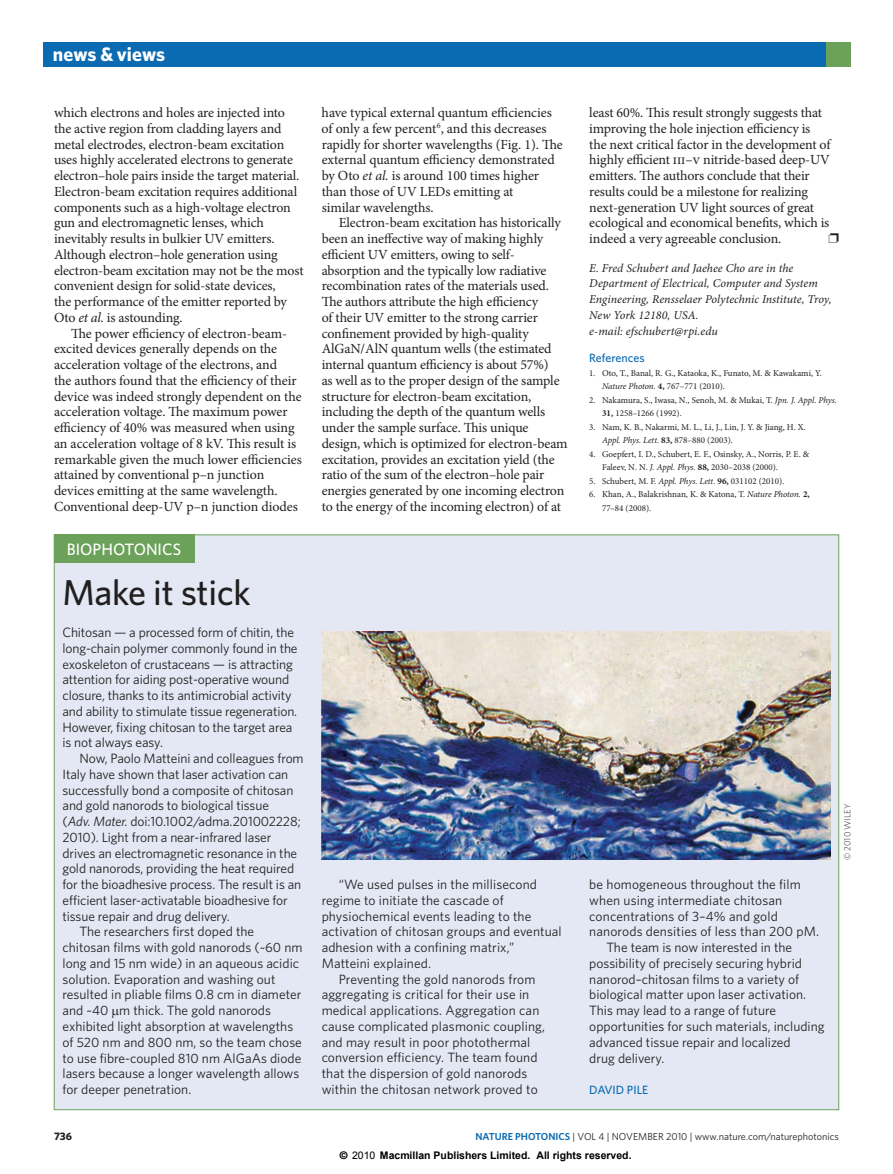
<style>
.page{position:relative;width:893px;height:1174px;background:#fff}
.page>*{position:absolute;margin:0;border:0;box-sizing:border-box;transform-origin:0 0}
.t1{font:500 36px "Whitney";color:#231f20}
.t2{font:700 19.5px "Whitney";color:#fff}
.t3{font:500 16.5px "Whitney";color:#fff}
.t4{font:13.95px/15.8px "Minion Pro";letter-spacing:-.01em;color:#231f20}
.t5{font:13.5px/15.8px "Whitney";color:#231f20}
.t6{font:italic 12px/15.8px "Minion Pro";letter-spacing:.005em;color:#231f20}
.t7{font:500 12px "Whitney";letter-spacing:-.005em;color:#0a6ab2}
.t8{font:700 10.8px "Whitney";color:#231f20}
.t9{font:700 10.5px "Arial";color:#000}
.t10{font:10.2px "Whitney";color:#231f20}
.t11{font:9px/13.5px "Minion Pro";color:#231f20}
.t12{font:300 9px "Whitney";color:#231f20}
.s1{font-style:italic}
.s2{font-weight:700}
.s3{font-weight:600;color:#0a6ab2}
.s4{font-family:"Helvetica"}
.s5{font-weight:400}
</style>
<div class="page">
<div style="left:43px;top:43px;width:807px;height:24px;background:#0a6ab2"></div>
<div style="left:826px;top:43px;width:24px;height:24px;background:#6ca15a"></div>
<div style="left:54px;top:534px;width:785px;height:576px;background:#e3e8f4;border:1px solid #6ca15a"></div>
<div style="left:54px;top:534px;width:140px;height:28px;background:#6ca15a"></div>
<img style="left:322px;top:631px;width:509px;height:228px">
<h2 class="t2" style="left:53px;top:41px;width:114px">news &amp; views</h2>
<p class="t4" style="left:54px;top:105px;width:251px">which electrons and holes are injected into the active region from cladding layers and metal electrodes, electron-beam excitation uses highly accelerated electrons to generate electron–hole pairs inside the target material.<br>Electron-beam excitation requires additional components such as a high-voltage electron gun and electromagnetic lenses, which inevitably results in bulkier UV emitters.<br>Although electron–hole generation using electron-beam excitation may not be the most convenient design for solid-state devices,<br>the performance of the emitter reported by Oto <span class="s1">et al.</span> is astounding.</p>
<p class="t4" style="left:54px;top:325px;width:249px;text-indent:17px">The power efficiency of electron-beam&shy;excited devices generally depends on the acceleration voltage of the electrons, and<br>the authors found that the efficiency of their device was indeed strongly dependent on the acceleration voltage. The maximum power efficiency of 40% was measured when using an acceleration voltage of 8 kV. This result is remarkable given the much lower efficiencies attained by conventional p–n junction devices emitting at the same wavelength.<br>Conventional deep-UV p–n junction diodes</p>
<p class="t3" style="left:67px;top:538px;width:116px">Biophotonics</p>
<h1 class="t1" style="left:63px;top:569px;width:190px">Make it stick</h1>
<p class="t5" style="left:63px;top:624px;width:237px">Chitosan — a processed form of chitin, the long-chain polymer commonly found in the exoskeleton of crustaceans — is attracting attention for aiding post-operative wound closure, thanks to its antimicrobial activity and ability to stimulate tissue regeneration.<br>However, fixing chitosan to the target area is not always easy.</p>
<p class="t5" style="left:80px;top:750px;width:226px">Now, Paolo Matteini and colleagues from</p>
<p class="t5" style="left:63px;top:766px;width:227px">Italy have shown that laser activation can</p>
<p class="t5" style="left:63px;top:781px;width:232px">successfully bond a composite of chitosan</p>
<p class="t5" style="left:63px;top:797px;width:208px">and gold nanorods to biological tissue</p>
<p class="t5" style="left:63px;top:813px;width:240px">(<span class="s1">Adv. Mater.</span> doi:10.1002/adma.201002228;</p>
<p class="t5" style="left:63px;top:829px;width:210px">2010). Light from a near-infrared laser</p>
<p class="t5" style="left:63px;top:844px;width:236px">drives an electromagnetic resonance in the</p>
<p class="t5" style="left:63px;top:860px;width:233px">gold nanorods, providing the heat required</p>
<p class="t5" style="left:63px;top:876px;width:240px">for the bioadhesive process. The result is an</p>
<p class="t5" style="left:63px;top:892px;width:227px">efficient laser-activatable bioadhesive for</p>
<p class="t5" style="left:63px;top:907px;width:169px">tissue repair and drug delivery.</p>
<p class="t5" style="left:80px;top:923px;width:176px">The researchers first doped the</p>
<p class="t5" style="left:63px;top:939px;width:242px">chitosan films with gold nanorods (~60 nm</p>
<p class="t5" style="left:63px;top:955px;width:238px">long and 15 nm wide) in an aqueous acidic</p>
<p class="t5" style="left:63px;top:970px;width:214px">solution. Evaporation and washing out</p>
<p class="t5" style="left:63px;top:986px;width:240px">resulted in pliable films 0.8 cm in diameter</p>
<p class="t5" style="left:63px;top:1002px;width:210px">and ~40 m thick. The gold nanorods</p>
<p class="t5" style="left:63px;top:1018px;width:232px">exhibited light absorption at wavelengths</p>
<p class="t5" style="left:63px;top:1033px;width:241px">of 520 nm and 800 nm, so the team chose</p>
<p class="t5" style="left:63px;top:1049px;width:240px">to use fibre-coupled 810 nm AlGaAs diode</p>
<p class="t5" style="left:63px;top:1065px;width:238px">lasers because a longer wavelength allows</p>
<p class="t5" style="left:63px;top:1081px;width:130px">for deeper penetration.</p>
<p class="t4" style="left:322px;top:105px;width:243px">have typical external quantum efficiencies of only a few percent<sup>6</sup>, and this decreases rapidly for shorter wavelengths (Fig. 1). The external quantum efficiency demonstrated by Oto <span class="s1">et al.</span> is around 100 times higher than those of UV LEDs emitting at<br>similar wavelengths.</p>
<p class="t4" style="left:322px;top:215px;width:247px;text-indent:17px">Electron-beam excitation has historically been an ineffective way of making highly efficient UV emitters, owing to self&shy;absorption and the typically low radiative recombination rates of the materials used.<br>The authors attribute the high efficiency<br>of their UV emitter to the strong carrier confinement provided by high-quality AlGaN/AlN quantum wells (the estimated internal quantum efficiency is about 57%)<br>as well as to the proper design of the sample structure for electron-beam excitation, including the depth of the quantum wells under the sample surface. This unique design, which is optimized for electron-beam excitation, provides an excitation yield (the ratio of the sum of the electron–hole pair energies generated by one incoming electron to the energy of the incoming electron) of at</p>
<p class="t5" style="left:339px;top:876px;width:200px">“We used pulses in the millisecond</p>
<p class="t5" style="left:322px;top:892px;width:184px">regime to initiate the cascade of</p>
<p class="t5" style="left:322px;top:907px;width:211px">physiochemical events leading to the</p>
<p class="t5" style="left:322px;top:923px;width:242px">activation of chitosan groups and eventual</p>
<p class="t5" style="left:322px;top:939px;width:194px">adhesion with a confining matrix,”</p>
<p class="t5" style="left:322px;top:955px;width:111px">Matteini explained.</p>
<p class="t5" style="left:339px;top:970px;width:198px">Preventing the gold nanorods from</p>
<p class="t5" style="left:322px;top:986px;width:209px">aggregating is critical for their use in</p>
<p class="t5" style="left:322px;top:1002px;width:219px">medical applications. Aggregation can</p>
<p class="t5" style="left:322px;top:1018px;width:225px">cause complicated plasmonic coupling,</p>
<p class="t5" style="left:322px;top:1033px;width:210px">and may result in poor photothermal</p>
<p class="t5" style="left:322px;top:1049px;width:217px">conversion efficiency. The team found</p>
<p class="t5" style="left:322px;top:1065px;width:207px">that the dispersion of gold nanorods</p>
<p class="t5" style="left:322px;top:1081px;width:218px">within the chitosan network proved to</p>
<p class="t4" style="left:589px;top:105px;width:243px">least 60%. This result strongly suggests that improving the hole injection efficiency is the next critical factor in the development of highly efficient iii–v nitride-based deep-UV emitters. The authors conclude that their results could be a milestone for realizing next-generation UV light sources of great ecological and economical benefits, which is indeed a very agreeable conclusion.</p>
<p class="t6" style="left:589px;top:260px;width:244px">E. Fred Schubert and Jaehee Cho are in the Department of Electrical, Computer and System Engineering, Rensselaer Polytechnic Institute, Troy, New York 12180, USA.<br>e-mail: efschubert@rpi.edu</p>
<p class="t7" style="left:589px;top:350px;width:57px">References</p>
<p class="t11" style="left:602px;top:366px;width:221px;text-indent:-13px">1. Oto, T., Banal, R. G., Kataoka, K., Funato, M. &amp; Kawakami, Y.<br><span class="s1">Nature Photon.</span> <span class="s2">4,</span> 767–771 (2010).</p>
<p class="t11" style="left:602px;top:393px;width:236px;text-indent:-13px">2. Nakamura, S., Iwasa, N., Senoh, M. &amp; Mukai, T. <span class="s1">Jpn. J. Appl. Phys.<br></span><span class="s2">31,</span> 1258–1266 (1992).</p>
<p class="t11" style="left:602px;top:420px;width:205px;text-indent:-13px">3. Nam, K. B., Nakarmi, M. L., Li, J., Lin, J. Y. &amp; Jiang, H. X.<br><span class="s1">Appl. Phys. Lett.</span> <span class="s2">83,</span> 878–880 (2003).</p>
<p class="t11" style="left:602px;top:447px;width:209px;text-indent:-13px">4. Goepfert, I. D., Schubert, E. F., Osinsky, A., Norris, P. E. &amp;<br>Faleev, N. N. <span class="s1">J. Appl. Phys.</span> <span class="s2">88,</span> 2030–2038 (2000).</p>
<p class="t11" style="left:589px;top:474px;width:197px">5. Schubert, M. F. <span class="s1">Appl. Phys. Lett.</span> <span class="s2">96,</span> 031102 (2010).</p>
<p class="t11" style="left:602px;top:487px;width:209px;text-indent:-13px">6. Khan, A., Balakrishnan, K. &amp; Katona, T. <span class="s1">Nature Photon.</span> <span class="s2">2,<br></span>77–84 (2008).</p>
<p class="t5" style="left:589px;top:876px;width:213px">be homogeneous throughout the film</p>
<p class="t5" style="left:589px;top:892px;width:194px">when using intermediate chitosan</p>
<p class="t5" style="left:589px;top:907px;width:190px">concentrations of 3–4% and gold</p>
<p class="t5" style="left:589px;top:923px;width:231px">nanorods densities of less than 200 pM.</p>
<p class="t5" style="left:606px;top:939px;width:187px">The team is now interested in the</p>
<p class="t5" style="left:589px;top:955px;width:214px">possibility of precisely securing hybrid</p>
<p class="t5" style="left:589px;top:970px;width:211px">nanorod–chitosan films to a variety of</p>
<p class="t5" style="left:589px;top:986px;width:218px">biological matter upon laser activation.</p>
<p class="t5" style="left:589px;top:1002px;width:188px">This may lead to a range of future</p>
<p class="t5" style="left:589px;top:1018px;width:237px">opportunities for such materials, including</p>
<p class="t5" style="left:589px;top:1033px;width:203px">advanced tissue repair and localized</p>
<p class="t5" style="left:589px;top:1049px;width:77px">drug delivery.</p>
<p class="t7" style="left:589px;top:1081px;width:54px">David Pile</p>
<p class="t12" style="left:841px;top:860px;width:58px;rotate:-90deg">© 2010 Wiley</p>
<p class="t8" style="left:54px;top:1129px;width:20px">736</p>
<p class="t10" style="left:475px;top:1129px;width:365px"><span class="s3">NATURE PHOTONICS</span> | VOL 4 | NOVEMBER 2010 | www.nature.com/naturephotonics</p>
<p class="t9" style="left:340px;top:1148px;width:293px"><span class="s4">©</span> <span class="s5">2010</span> Macmillan Publishers Limited. All rights reserved.</p>
</div>
